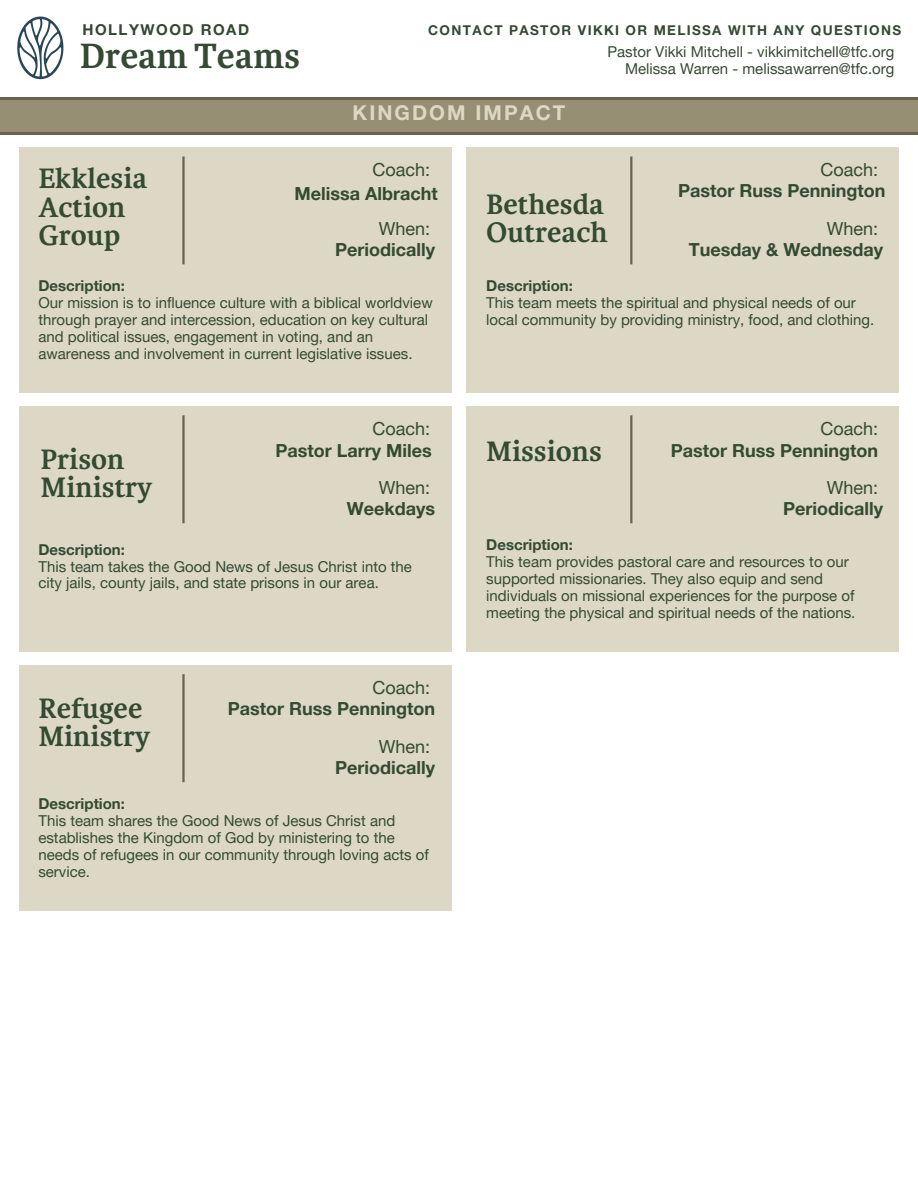
<style>
.page{position:relative;width:918px;height:1188px;background:#fff}
.page>*{position:absolute;margin:0;border:0;box-sizing:border-box;transform-origin:0 0}
.t1{font:700 37.5px "Karmina";color:#344a33}
.t2{font:700 30px/28.2px "Karmina";color:#344a33}
.t3{font:700 20.4px "Helvetica Neue LT Pro";letter-spacing:.1em;color:#dcd8c5}
.t4{font:700 18px "Helvetica Neue LT Pro";color:#344a33}
.t5{font:18px "Helvetica Neue LT Pro";color:#344a33}
.t6{font:15px/16.8px "Helvetica Neue LT Pro";color:#344a33}
.t7{font:700 15px "Helvetica Neue LT Pro";color:#344a33}
.t8{font:700 15px "Helvetica Neue LT Pro";letter-spacing:.1em;color:#344a33}
.t9{font:700 13.5px "Helvetica Neue LT Pro";letter-spacing:.1em;color:#344a33}
</style>
<div class="page">
<img style="left:17px;top:16px;width:47px;height:64px">
<svg style="left:0;top:98px;width:918px;height:36px;background:#918a6f"></svg>
<div style="left:19px;top:148px;width:432px;height:245px;background:#dcd8c5"></div>
<div style="left:467px;top:148px;width:432px;height:245px;background:#dcd8c5"></div>
<hr style="left:182px;top:156px;width:3px;height:108px;background:#69634e">
<hr style="left:630px;top:156px;width:2px;height:108px;background:#69634e">
<div style="left:19px;top:407px;width:432px;height:245px;background:#dcd8c5"></div>
<div style="left:467px;top:407px;width:432px;height:245px;background:#dcd8c5"></div>
<hr style="left:182px;top:415px;width:3px;height:108px;background:#69634e">
<hr style="left:630px;top:415px;width:2px;height:108px;background:#69634e">
<div style="left:19px;top:666px;width:432px;height:245px;background:#dcd8c5"></div>
<hr style="left:182px;top:674px;width:3px;height:108px;background:#69634e">
<p class="t8" style="left:82px;top:24px;width:168px">HOLLYWOOD ROAD</p>
<h6 class="t1" style="left:80px;top:36px;width:222px">Dream Teams</h6>
<h1 class="t9" style="left:428px;top:25px;width:474px">CONTACT PASTOR VIKKI OR MELISSA WITH ANY QUESTIONS</h1>
<h6 class="t3" style="left:353px;top:106px;width:214px">KINGDOM IMPACT</h6>
<p class="t6" style="left:607px;top:46px;width:288px">Pastor Vikki Mitchell - vikkimitchell@tfc.org</p>
<h2 class="t6" style="left:625px;top:62px;width:271px">Melissa Warren - melissawarren@tfc.org</h2>
<p class="t2" style="left:38px;top:165px;width:110px">Ekklesia<br>Action<br>Group</p>
<p class="t7" style="left:38px;top:281px;width:88px">Description:</p>
<h3 class="t5" style="left:373px;top:163px;width:59px">Coach:</h3>
<h2 class="t5" style="left:820px;top:163px;width:59px">Coach:</h2>
<p class="t4" style="left:295px;top:187px;width:145px">Melissa Albracht</p>
<h5 class="t4" style="left:678px;top:185px;width:209px">Pastor Russ Pennington</h5>
<h4 class="t5" style="left:379px;top:222px;width:53px">When:</h4>
<h5 class="t5" style="left:827px;top:222px;width:53px">When:</h5>
<h4 class="t4" style="left:335px;top:244px;width:101px">Periodically</h4>
<p class="t4" style="left:689px;top:244px;width:196px">Tuesday &amp; Wednesday</p>
<p class="t2" style="left:486px;top:190px;width:123px">Bethesda<br>Outreach</p>
<p class="t7" style="left:486px;top:281px;width:88px">Description:</p>
<p class="t6" style="left:38px;top:297px;width:396px">Our mission is to influence culture with a biblical worldview through prayer and intercession, education on key cultural and political issues, engagement in voting, and an awareness and involvement in current legislative issues.</p>
<h2 class="t6" style="left:486px;top:297px;width:390px">This team meets the spiritual and physical needs of our local community by providing ministry, food, and clothing.</h2>
<h5 class="t5" style="left:373px;top:422px;width:59px">Coach:</h5>
<h4 class="t5" style="left:820px;top:422px;width:59px">Coach:</h4>
<p class="t4" style="left:276px;top:444px;width:158px">Pastor Larry Miles</p>
<p class="t4" style="left:671px;top:444px;width:209px">Pastor Russ Pennington</p>
<h2 class="t5" style="left:379px;top:481px;width:53px">When:</h2>
<p class="t5" style="left:827px;top:481px;width:53px">When:</p>
<h5 class="t4" style="left:347px;top:503px;width:90px">Weekdays</h5>
<h4 class="t4" style="left:783px;top:503px;width:101px">Periodically</h4>
<p class="t2" style="left:41px;top:445px;width:113px">Prison<br>Ministry</p>
<h5 class="t2" style="left:486px;top:437px;width:117px">Missions</h5>
<h4 class="t7" style="left:38px;top:544px;width:88px">Description:</h4>
<h5 class="t6" style="left:38px;top:560px;width:375px">This team takes the Good News of Jesus Christ into the city jails, county jails, and state prisons in our area.</h5>
<h5 class="t2" style="left:38px;top:694px;width:113px">Refugee<br>Ministry</h5>
<h4 class="t7" style="left:38px;top:799px;width:88px">Description:</h4>
<h4 class="t5" style="left:373px;top:681px;width:59px">Coach:</h4>
<p class="t4" style="left:228px;top:703px;width:209px">Pastor Russ Pennington</p>
<p class="t5" style="left:379px;top:740px;width:53px">When:</p>
<h2 class="t4" style="left:335px;top:761px;width:101px">Periodically</h2>
<h5 class="t6" style="left:38px;top:815px;width:392px">This team shares the Good News of Jesus Christ and establishes the Kingdom of God by ministering to the needs of refugees in our community through loving acts of service.</h5>
<p class="t7" style="left:486px;top:540px;width:88px">Description:</p>
<h4 class="t6" style="left:486px;top:556px;width:371px">This team provides pastoral care and resources to our supported missionaries. They also equip and send individuals on missional experiences for the purpose of meeting the physical and spiritual needs of the nations.</h4>
</div>
